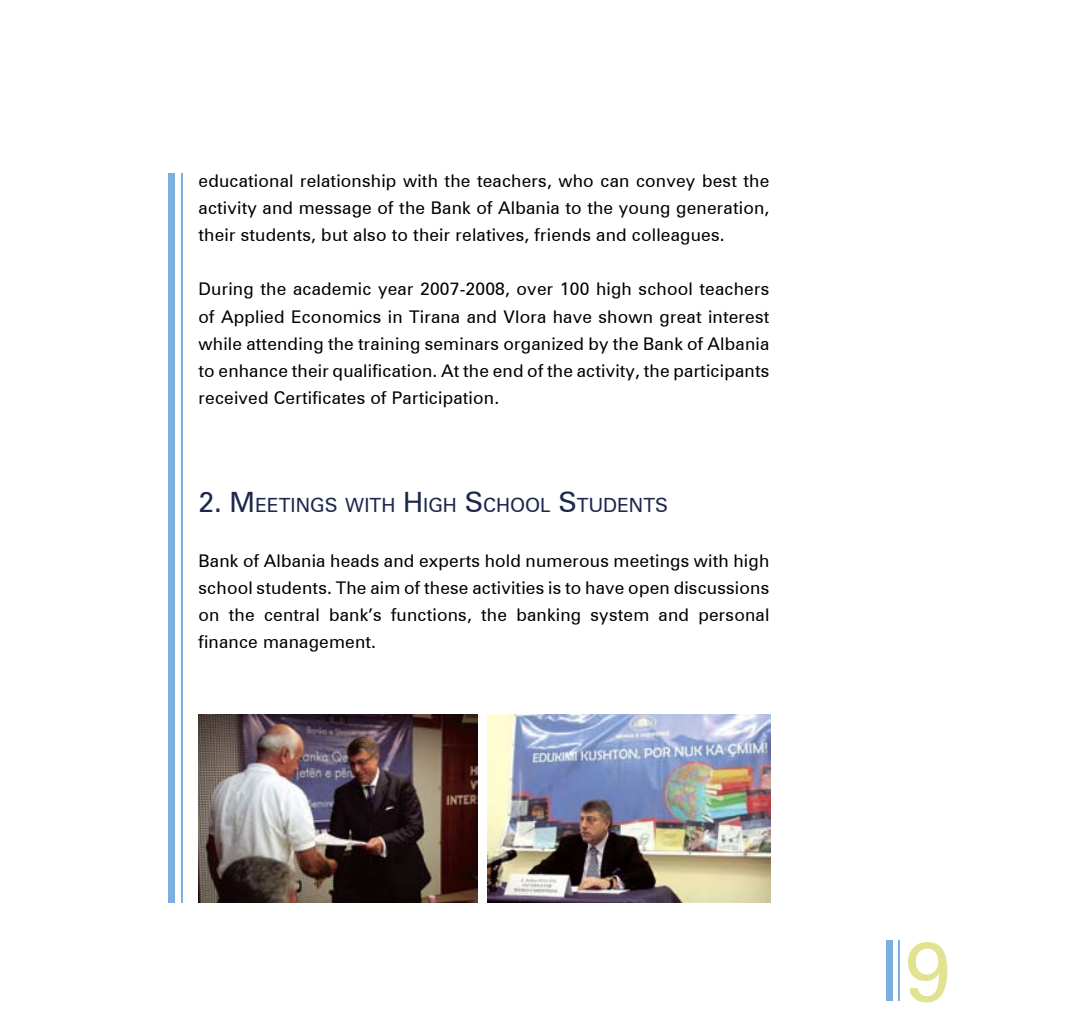
<style>
.page{position:relative;width:1092px;height:1027px;background:#fff}
.page>*{position:absolute;margin:0;border:0;box-sizing:border-box;transform-origin:0 0}
.t1{font:84px "Zurich BT";color:#e1e391}
.t2{font:19.6px "Zurich BT";color:#1e284b}
.t3{font:17.5px/27.1px "Zurich BT";letter-spacing:.01em;color:#000;text-align:justify}
.s1{font-size:28px}
</style>
<div class="page">
<div style="left:169px;top:174px;width:6px;height:729px;background:#7bafe0"></div>
<hr style="left:181px;top:174px;width:1px;height:729px;background:#7bafe0">
<div style="left:885px;top:940px;width:7px;height:61px;background:#7bafe0"></div>
<hr style="left:897px;top:940px;width:2px;height:61px;background:#7bafe0">
<img style="left:487px;top:714px;width:283px;height:189px">
<img style="left:198px;top:714px;width:280px;height:189px">
<p class="t3" style="left:198px;top:167px;width:572px">educational relationship with the teachers, who can convey best the activity and message of the Bank of Albania to the young generation, their students, but also to their relatives, friends and colleagues.</p>
<p class="t3" style="left:198px;top:275px;width:572px">During the academic year 2007-2008, over 100 high school teachers of Applied Economics in Tirana and Vlora have shown great interest while attending the training seminars organized by the Bank of Albania to enhance their qualification. At the end of the activity, the participants received Certificates of Participation.</p>
<p class="t2" style="left:198px;top:494px;width:458px"><span class="s1">2. M</span> EETINGS WITH <span class="s1">H</span>IGH <span class="s1">S</span>CHOOL <span class="s1">S</span>TUDENTS</p>
<p class="t3" style="left:198px;top:547px;width:572px">Bank of Albania heads and experts hold numerous meetings with high school students. The aim of these activities is to have open discussions on the central bank’s functions, the banking system and personal finance management.</p>
<h1 class="t1" style="left:904px;top:920px;width:48px">9</h1>
</div>
